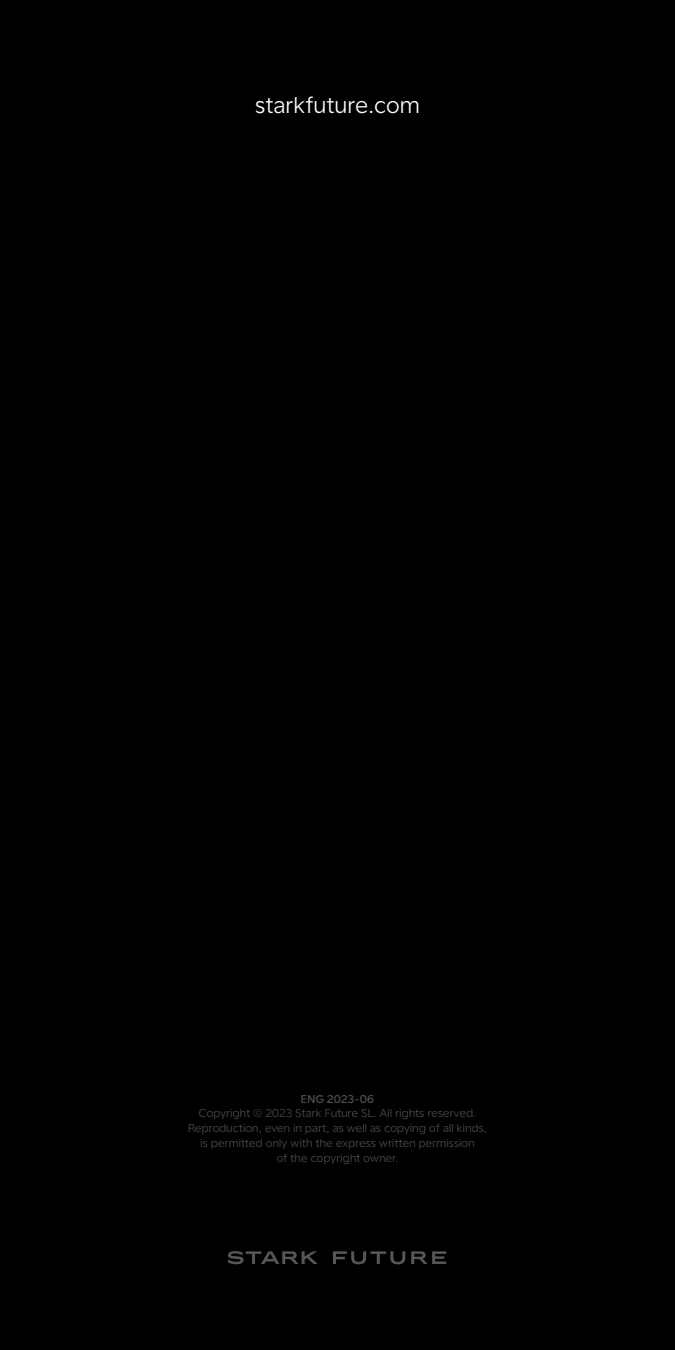
<style>
.page{position:relative;width:675px;height:1350px;background:#000}
.page>*{position:absolute;margin:0;border:0;box-sizing:border-box;transform-origin:0 0}
.t1{font:22.5px "Universal Sans Display 300";letter-spacing:.03em;color:#fff}
.t2{font:11.25px/15px "Universal Sans Display 300";letter-spacing:.03em;color:#4d4d4d;text-align:center}
.t3{font:11.25px "Universal Sans Display 500";letter-spacing:.03em;color:#4d4d4d}
</style>
<div class="page">
<svg style="left:228px;top:1251px;width:90px;height:13px"></svg>
<svg style="left:333px;top:1251px;width:72px;height:13px"></svg>
<svg style="left:411px;top:1251px;width:35px;height:13px"></svg>
<h1 class="t1" style="left:255px;top:92px;width:166px">starkfuture.com</h1>
<p class="t3" style="left:301px;top:1092px;width:75px">ENG 2023-06</p>
<p class="t2" style="left:188px;top:1106px;width:300px">Copyright © 2023 Stark Future SL. All rights reserved.<br>Reproduction, even in part, as well as copying of all kinds, is permitted only with the express written permission<br>of the copyright owner.</p>
</div>
